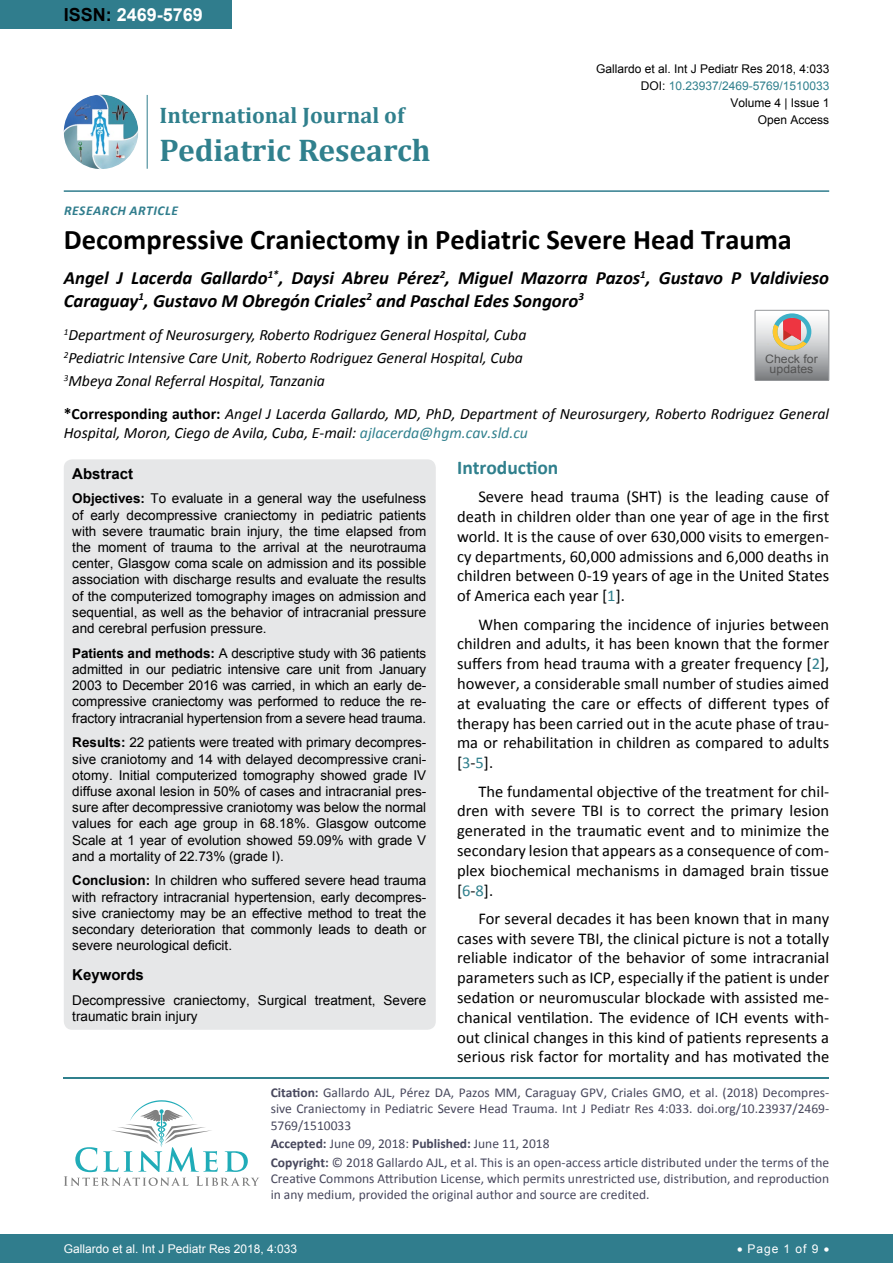
<style>
.page{position:relative;width:893px;height:1263px;background:#fff}
.page>*{position:absolute;margin:0;border:0;box-sizing:border-box;transform-origin:0 0}
.t1{font:700 31.5px "Cambria";color:#30808d}
.t2{font:700 28.5px "Calibri";color:#000}
.t3{font:700 22.5px "Cambria";color:#30808d}
.t4{font:700 19.5px "Calibri";color:#30808d}
.t5{font:italic 700 18.75px/22.5px "Calibri";color:#000}
.t6{font:700 18px "Arial";color:#fff}
.t7{font:16.5px/19.8px "Calibri";color:#000;text-align:justify}
.t8{font:italic 15.75px/23.1px "Calibri";color:#000}
.t9{font:700 15px "Arial";color:#000}
.t10{font:13.5px/16.2px "Arial";color:#000;text-align:justify}
.t11{font:13.5px/16.2px "Calibri";color:#47475c}
.t12{font:italic 700 13.5px "Calibri";color:#307d8d}
.t13{font:12px "Arial";color:#000}
.t14{font:12px "Arial";color:#fff}
.t15{font:12px "Arial";color:#30808d}
.t16{font:11.7px/10.1px "Arial";color:#535353;text-align:center;scale:1.06 1}
.s1{color:#000}
.s2{font-weight:700;font-style:normal}
.s3{color:#30808d}
.s4{font-weight:700}
</style>
<div class="page">
<hr style="left:64px;top:1077px;width:765px;height:1px;background:#30808d">
<svg style="left:64px;top:1100px;width:195px;height:86px"></svg>
<div style="left:0;top:0;width:231px;height:28px;background:#307d8d"></div>
<img style="left:64px;top:95px;width:74px;height:74px;border-radius:37px">
<hr style="left:147px;top:95px;width:1px;height:74px;background:#307d8d">
<hr style="left:64px;top:190px;width:765px;height:2px;background:#307d8d">
<div style="left:0;top:1234px;width:893px;height:29px;background:#307d8d"></div>
<div style="left:64px;top:459px;width:372px;height:571px;background:#e6e7e8;border-radius:9px"></div>
<svg style="left:755px;top:310px;width:74px;height:70px;background:#bdb6b3"></svg>
<h3 class="t6" style="left:64px;top:2px;width:141px"><span class="s1">ISSN:</span> 2469-5769</h3>
<h3 class="t3" style="left:160px;top:100px;width:246px">International Journal of</h3>
<h1 class="t1" style="left:160px;top:128px;width:273px">Pediatric Research</h1>
<p class="t12" style="left:64px;top:202px;width:17px">Researc</p>
<p class="t12" style="left:118px;top:202px;width:48px">h ar ticle</p>
<p class="t13" style="left:596px;top:60px;width:235px">Gallardo et al. Int J Pediatr Res 2018, 4:033</p>
<p class="t13" style="left:730px;top:95px;width:101px">Volume 4 | Issue 1</p>
<p class="t15" style="left:641px;top:78px;width:190px"><span class="s1">DOI:</span> 10.23937/2469-5769/1510033</p>
<p class="t13" style="left:758px;top:112px;width:73px">Open Access</p>
<h2 class="t2" style="left:64px;top:221px;width:730px">Decompressive Craniectomy in Pediatric Severe Head Trauma</h2>
<h3 class="t5" style="left:64px;top:267px;width:767px">Angel J Lacerda Gallardo<sup>1*</sup>, Daysi Abreu Pérez<sup>2</sup>, Miguel Mazorra Pazos<sup>1</sup>, Gustavo P Valdivieso<br>Caraguay<sup>1</sup>, Gustavo M Obregón Criales<sup>2</sup> and Paschal Edes Songoro<sup>3</sup></h3>
<p class="t8" style="left:64px;top:322px;width:464px"><sup>1</sup>Department of Neurosurgery, Roberto Rodriguez General Hospital, Cuba<br><sup>2</sup>Pediatric Intensive Care Unit, Roberto Rodriguez General Hospital, Cuba<br><sup>3</sup>Mbeya Zonal Referral Hospital, Tanzania</p>
<p class="t8" style="left:64px;top:404px;width:767px;line-height:18.9px"><span class="s2">*Corresponding author:</span> Angel J Lacerda Gallardo, MD, PhD, Department of Neurosurgery, Roberto Rodriguez General<br>Hospital, Moron, Ciego de Avila, Cuba, E-mail: <span class="s3">ajlacerda@hgm.cav.sld.cu</span></p>
<p class="t9" style="left:72px;top:463px;width:62px">Abstract</p>
<p class="t10" style="left:72px;top:491px;width:356px"><span class="s4">Objectives:</span> To evaluate in a general way the usefulness of early decompressive craniectomy in pediatric patients with severe traumatic brain injury, the time elapsed from the moment of trauma to the arrival at the neurotrauma center, Glasgow coma scale on admission and its possible association with discharge results and evaluate the results of the computerized tomography images on admission and sequential, as well as the behavior of intracranial pressure and cerebral perfusion pressure.</p>
<p class="t10" style="left:72px;top:645px;width:355px"><span class="s4">Patients and methods:</span> A descriptive study with 36 patients admitted in our pediatric intensive care unit from January 2003 to December 2016 was carried, in which an early de&shy;compressive craniectomy was performed to reduce the re&shy;fractory intracranial hypertension from a severe head trauma.</p>
<p class="t10" style="left:72px;top:735px;width:356px"><span class="s4">Results:</span> 22 patients were treated with primary decompres&shy;sive craniotomy and 14 with delayed decompressive crani&shy;otomy. Initial computerized tomography showed grade IV diffuse axonal lesion in 50% of cases and intracranial pres&shy;sure after decompressive craniotomy was below the normal values for each age group in 68.18%. Glasgow outcome Scale at 1 year of evolution showed 59.09% with grade V and a mortality of 22.73% (grade I).</p>
<p class="t10" style="left:72px;top:873px;width:355px"><span class="s4">Conclusion:</span> In children who suffered severe head trauma with refractory intracranial hypertension, early decompres&shy;sive craniectomy may be an effective method to treat the secondary deterioration that commonly leads to death or severe neurological deficit.</p>
<p class="t9" style="left:72px;top:965px;width:73px">Keywords</p>
<p class="t10" style="left:72px;top:992px;width:355px">Decompressive craniectomy, Surgical treatment, Severe traumatic brain injury</p>
<p class="t16" style="left:765px;top:354px;width:51px">Check for updates</p>
<h3 class="t4" style="left:457px;top:455px;width:103px">Introduction</h3>
<p class="t7" style="left:457px;top:487px;width:374px;text-indent:21px">Severe head trauma (SHT) is the leading cause of death in children older than one year of age in the first world. It is the cause of over 630,000 visits to emergen&shy;cy departments, 60,000 admissions and 6,000 deaths in children between 0-19 years of age in the United States of America each year [<span class="s3">1</span>].</p>
<p class="t7" style="left:457px;top:614px;width:374px;text-indent:21px">When comparing the incidence of injuries between children and adults, it has been known that the former suffers from head trauma with a greater frequency [<span class="s3">2</span>], however, a considerable small number of studies aimed at evaluating the care or effects of different types of therapy has been carried out in the acute phase of trau&shy;ma or rehabilitation in children as compared to adults [<span class="s3">3</span>-<span class="s3">5</span>].</p>
<p class="t7" style="left:457px;top:781px;width:374px;text-indent:21px">The fundamental objective of the treatment for chil&shy;dren with severe TBI is to correct the primary lesion generated in the traumatic event and to minimize the secondary lesion that appears as a consequence of com&shy;plex biochemical mechanisms in damaged brain tissue [<span class="s3">6</span>-<span class="s3">8</span>].</p>
<p class="t7" style="left:457px;top:908px;width:374px;text-indent:21px">For several decades it has been known that in many cases with severe TBI, the clinical picture is not a totally reliable indicator of the behavior of some intracranial parameters such as ICP, especially if the patient is under sedation or neuromuscular blockade with assisted me&shy;chanical ventilation. The evidence of ICH events with&shy;out clinical changes in this kind of patients represents a serious risk factor for mortality and has motivated the</p>
<p class="t11" style="left:271px;top:1084px;width:560px;text-align:justify"><span class="s4">Citation:</span> Gallardo AJL, Pérez DA, Pazos MM, Caraguay GPV, Criales GMO, et al. (2018) Decompres&shy;sive Craniectomy in Pediatric Severe Head Trauma. Int J Pediatr Res 4:033. doi.org/10.23937/2469- 5769/1510033</p>
<p class="t11" style="left:271px;top:1134px;width:560px;line-height:18.6px"><span class="s4">Accepted:</span> June 09, 2018: <span class="s4">Published:</span> June 11, 2018<br><span class="s4">Copyright:</span> © 2018 Gallardo AJL, et al. This is an open-access article distributed under the terms of the</p>
<p class="t11" style="left:271px;top:1170px;width:560px">Creative Commons Attribution License, which permits unrestricted use, distribution, and reproduction in any medium, provided the original author and source are credited.</p>
<p class="t14" style="left:64px;top:1241px;width:235px">Gallardo et al. Int J Pediatr Res 2018, 4:033</p>
<p class="t14" style="left:737px;top:1241px;width:94px">• Page 1 of 9 •</p>
</div>
